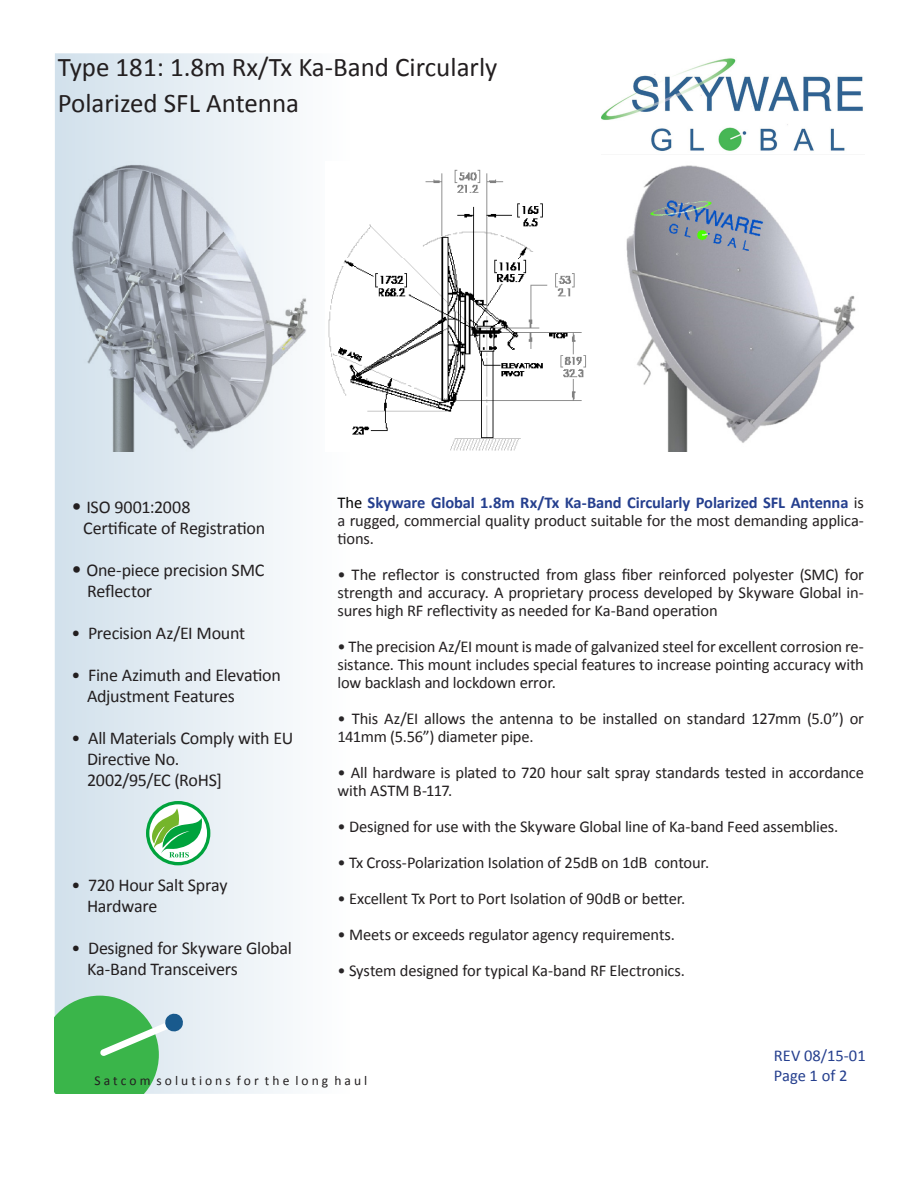
<style>
.page{position:relative;width:918px;height:1188px;background:#fff}
.page>*{position:absolute;margin:0;border:0;box-sizing:border-box;transform-origin:0 0}
.t1{font:27px/36px "Calibri";color:#231f20}
.t2{font:18px "Calibri";letter-spacing:-.015em;color:#231f20}
.t3{font:16.5px/18px "Calibri";letter-spacing:-.01em;color:#231f20;text-align:justify}
.t4{font:16.5px "Calibri";color:#253f8e}
.t5{font:13.5px "Calibri";color:#231f20}
.s1{font-size:21px}
.s2{color:#000}
.s3{font-weight:700;color:#253f8e}
</style>
<div class="page">
<img style="left:602px;top:58px;width:261px;height:93px">
<div style="left:55px;top:53px;width:295px;height:1041px;background:linear-gradient(to right,#d1e0eb,#fefefe)"></div>
<svg style="left:146px;top:801px;width:64px;height:64px"></svg>
<img style="left:326px;top:161px;width:260px;height:290px">
<img style="left:626px;top:165px;width:230px;height:286px">
<img style="left:71px;top:161px;width:238px;height:290px">
<svg style="left:54px;top:996px;width:130px;height:98px;background:#6cc47d"></svg>
<p class="t1" style="left:58px;top:49px;width:441px">Type 181: 1.8m Rx/Tx Ka-Band Circularly<br>Polarized SFL Antenna</p>
<p class="t2" style="left:72px;top:495px;width:120px"><span class="s1">•</span> ISO 9001:2008</p>
<p class="t2" style="left:83px;top:516px;width:184px">Certificate of Registration</p>
<p class="t2" style="left:72px;top:558px;width:194px"><span class="s1">•</span> One-piece precision SMC</p>
<p class="t2" style="left:87px;top:579px;width:67px">Reflector</p>
<p class="t2" style="left:72px;top:621px;width:175px">• Precision Az/EI Mount</p>
<p class="t2" style="left:72px;top:663px;width:211px">• Fine Azimuth and Elevation</p>
<p class="t2" style="left:87px;top:684px;width:149px">Adjustment Features</p>
<p class="t2" style="left:72px;top:726px;width:223px">• All Materials Comply with EU</p>
<p class="t2" style="left:87px;top:747px;width:94px">Directive No.</p>
<p class="t2" style="left:87px;top:768px;width:137px">2002/95/EC (RoHS]</p>
<p class="t2" style="left:72px;top:873px;width:157px">• 720 Hour Salt Spray</p>
<p class="t2" style="left:87px;top:894px;width:72px">Hardware</p>
<p class="t2" style="left:72px;top:936px;width:222px">• Designed for Skyware Global</p>
<p class="t2" style="left:87px;top:957px;width:152px">Ka-Band Transceivers</p>
<p class="t3" style="left:338px;top:494px;width:528px"><span class="s2">The</span> <span class="s3">Skyware Global 1.8m Rx/Tx Ka-Band Circularly Polarized SFL Antenna</span> is a rugged, commercial quality product suitable for the most demanding applica&shy;tions.</p>
<p class="t3" style="left:338px;top:566px;width:528px">• The reflector is constructed from glass fiber reinforced polyester (SMC) for strength and accuracy. A proprietary process developed by Skyware Global in&shy;sures high RF reflectivity as needed for Ka-Band operation</p>
<p class="t3" style="left:338px;top:638px;width:528px">• The precision Az/EI mount is made of galvanized steel for excellent corrosion re&shy;sistance. This mount includes special features to increase pointing accuracy with low backlash and lockdown error.</p>
<p class="t3" style="left:338px;top:710px;width:528px">• This Az/EI allows the antenna to be installed on standard 127mm (5.0”) or<br>141mm (5.56”) diameter pipe.</p>
<p class="t3" style="left:338px;top:764px;width:528px">• All hardware is plated to 720 hour salt spray standards tested in accordance with ASTM B-117.</p>
<p class="t3" style="left:338px;top:818px;width:502px">• Designed for use with the Skyware Global line of Ka-band Feed assemblies.</p>
<p class="t3" style="left:338px;top:854px;width:373px">• Tx Cross-Polarization Isolation of 25dB on 1dB contour.</p>
<p class="t3" style="left:338px;top:890px;width:349px">• Excellent Tx Port to Port Isolation of 90dB or better.</p>
<p class="t3" style="left:338px;top:926px;width:339px">• Meets or exceeds regulator agency requirements.</p>
<p class="t3" style="left:338px;top:962px;width:349px">• System designed for typical Ka-band RF Electronics.</p>
<p class="t4" style="left:774px;top:1045px;width:93px">REV 08/15-01</p>
<p class="t5" style="left:94px;top:1072px;width:274px">S a t c o m s o l u t i o n s f o r t h e l o n g h a u l</p>
<p class="t4" style="left:774px;top:1065px;width:75px">Page 1 of 2</p>
</div>
